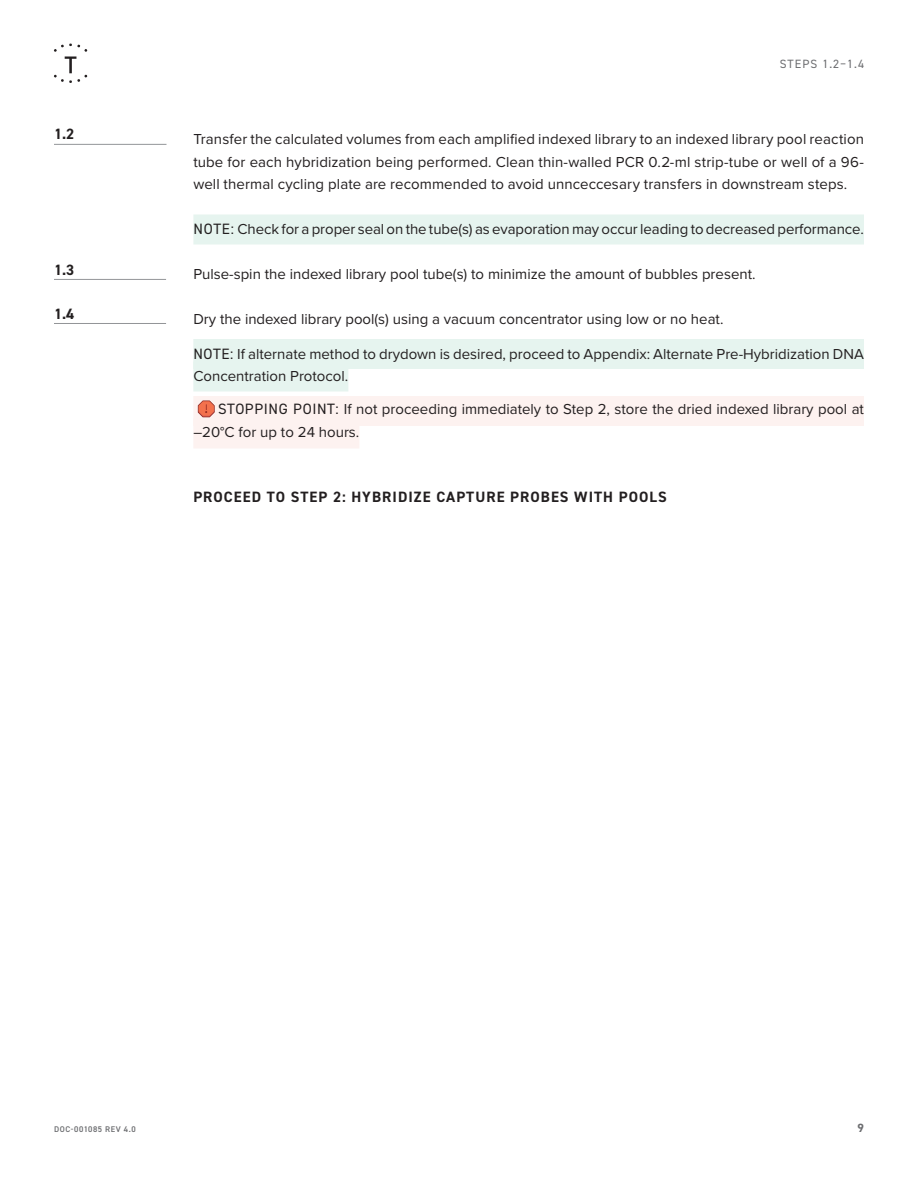
<style>
.page{position:relative;width:918px;height:1188px;background:#fff}
.page>*{position:absolute;margin:0;border:0;box-sizing:border-box;transform-origin:0 0}
.t1{font:15px/22.5px "Proxima Nova";color:#231f20}
.t2{font:700 15px "DIN2014";letter-spacing:.07em;color:#231f20}
.t3{font:12px "DIN2014";letter-spacing:.09em;color:#6c6d70}
.t4{font:700 12px "DIN2014";color:#6c6d70}
.t5{font:600 8.25px "DIN2014";letter-spacing:.075em;color:#6c6d70}
.s1{font-family:"DIN2014"}
</style>
<div class="page">
<svg style="left:53px;top:44px;width:35px;height:39px"></svg>
<hr style="left:54px;top:144px;width:112px;height:1px;background:#939598">
<hr style="left:54px;top:279px;width:112px;height:1px;background:#939598">
<hr style="left:54px;top:323px;width:112px;height:1px;background:#939598">
<div style="left:193px;top:214px;width:671px;height:30px;background:#e6f4ef"></div>
<div style="left:193px;top:339px;width:671px;height:30px;background:#e6f4ef"></div>
<div style="left:193px;top:362px;width:155px;height:30px;background:#e6f4ef"></div>
<div style="left:193px;top:396px;width:671px;height:30px;background:#fdf2f0"></div>
<div style="left:193px;top:418px;width:166px;height:30px;background:#fdf2f0"></div>
<svg style="left:198px;top:401px;width:17px;height:16px"></svg>
<p class="t2" style="left:54px;top:124px;width:22px">1.2</p>
<p class="t2" style="left:54px;top:259px;width:22px">1.3</p>
<p class="t2" style="left:54px;top:303px;width:22px">1.4</p>
<p class="t3" style="left:780px;top:56px;width:86px">STEPS 1.2–1.4</p>
<p class="t1" style="left:193px;top:127px;width:672px;text-align:justify">Transfer the calculated volumes from each amplified indexed library to an indexed library pool reaction tube for each hybridization being performed. Clean thin-walled PCR 0.2-ml strip-tube or well of a 96- well thermal cycling plate are recommended to avoid unnceccesary transfers in downstream steps.</p>
<p class="t1" style="left:193px;top:217px;width:672px"><span class="s1">NOTE:</span> Check for a proper seal on the tube(s) as evaporation may occur leading to decreased performance.</p>
<p class="t1" style="left:193px;top:262px;width:564px">Pulse-spin the indexed library pool tube(s) to minimize the amount of bubbles present.</p>
<p class="t1" style="left:193px;top:307px;width:532px">Dry the indexed library pool(s) using a vacuum concentrator using low or no heat.</p>
<p class="t1" style="left:193px;top:342px;width:672px"><span class="s1">NOTE:</span> If alternate method to drydown is desired, proceed to Appendix: Alternate Pre-Hybridization DNA<br>Concentration Protocol.</p>
<p class="t1" style="left:193px;top:397px;width:672px;text-indent:25px"><span class="s1">STOPPING POINT:</span> If not proceeding immediately to Step 2, store the dried indexed library pool at –20°C for up to 24 hours.</p>
<p class="t2" style="left:193px;top:487px;width:475px">PROCEED TO STEP 2: HYBRIDIZE CAPTURE PROBES WITH POOLS</p>
<p class="t5" style="left:54px;top:1123px;width:83px">DOC-001085 REV 4.0</p>
<p class="t4" style="left:858px;top:1120px;width:8px">9</p>
</div>
